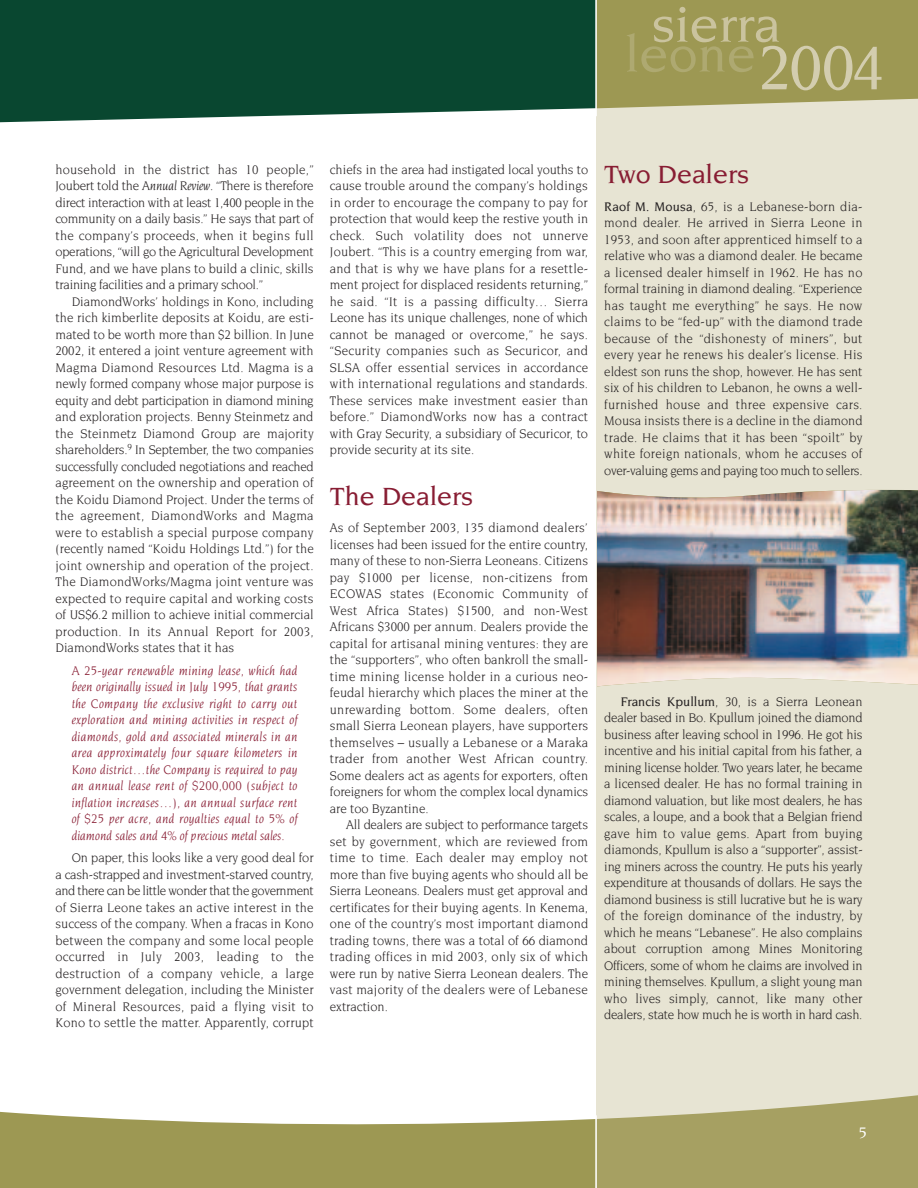
<style>
.page{position:relative;width:918px;height:1188px;background:#fff}
.page>*{position:absolute;margin:0;border:0;box-sizing:border-box;transform-origin:0 0}
.t1{font:500 52.5px "Novarese";color:#aea971}
.t2{font:500 52.5px "Novarese";color:#cac39e}
.t3{font:500 27px "Novarese";color:#881d33}
.t4{font:500 16.5px "Novarese";color:#fff}
.t5{font:13.5px/16.5px "Novarese";color:#231f20;text-align:justify;scale:.95 1}
.t6{font:italic 13.5px/16.5px "Novarese";color:#881d33;text-align:justify;scale:.95 1}
.s1{font-size:67.05px;color:#d3cdaf}
.s2{font-style:italic}
.s3{font-weight:500}
</style>
<div class="page">
<div style="left:597px;top:99px;width:321px;height:1034px;background:#e7e4d3"></div>
<svg style="left:596px;top:1094px;width:322px;height:94px"></svg>
<div style="left:597px;top:0;width:321px;height:108px;background:#9d9853"></div>
<div style="left:0;top:0;width:595px;height:122px;background:#094730"></div>
<svg style="left:0;top:1111px;width:595px;height:77px;background:#a9a569"></svg>
<img style="left:597px;top:489px;width:321px;height:197px">
<hr style="left:595px;top:1115px;width:2px;height:73px;background:#fff">
<h1 class="t2" style="left:652px;top:3px;width:130px">sierra</h1>
<h1 class="t1" style="left:625px;top:33px;width:261px">leone<span class="s1">2004</span></h1>
<p class="t5" style="left:56px;top:162px;width:273px">household in the district has 10 people,” Joubert told the <span class="s2">Annual Review</span>. “There is therefore direct interaction with at least 1,400 people in the community on a daily basis.” He says that part of the company’s proceeds, when it begins full operations, “will go the Agricultural Development Fund, and we have plans to build a clinic, skills training facilities and a primary school.”</p>
<p class="t5" style="left:55px;top:294px;width:273px;text-indent:16px">DiamondWorks’ holdings in Kono, including the rich kimberlite deposits at Koidu, are esti&shy;mated to be worth more than $2 billion. In June 2002, it entered a joint venture agreement with Magma Diamond Resources Ltd. Magma is a newly formed company whose major purpose is equity and debt participation in diamond mining and exploration projects. Benny Steinmetz and the Steinmetz Diamond Group are majority shareholders.<sup>9</sup> In September, the two companies successfully concluded negotiations and reached agreement on the ownership and operation of the Koidu Diamond Project. Under the terms of the agreement, DiamondWorks and Magma were to establish a special purpose company (recently named “Koidu Holdings Ltd.”) for the joint ownership and operation of the project.<br>The DiamondWorks/Magma joint venture was expected to require capital and working costs of US$6.2 million to achieve initial commercial production. In its Annual Report for 2003, DiamondWorks states that it has</p>
<p class="t6" style="left:72px;top:663px;width:239px">A 25-year renewable mining lease, which had been originally issued in July 1995, that grants the Company the exclusive right to carry out exploration and mining activities in respect of diamonds, gold and associated minerals in an area approximately four square kilometers in Kono district…the Company is required to pay an annual lease rent of $200,000 (subject to inflation increases…), an annual surface rent of $25 per acre, and royalties equal to 5% of diamond sales and 4% of precious metal sales.</p>
<p class="t5" style="left:55px;top:850px;width:273px;text-indent:16px">On paper, this looks like a very good deal for a cash-strapped and investment-starved country, and there can be little wonder that the government of Sierra Leone takes an active interest in the success of the company. When a fracas in Kono between the company and some local people occurred in July 2003, leading to the destruction of a company vehicle, a large government delegation, including the Minister of Mineral Resources, paid a flying visit to Kono to settle the matter. Apparently, corrupt</p>
<p class="t5" style="left:330px;top:162px;width:273px">chiefs in the area had instigated local youths to cause trouble around the company’s holdings in order to encourage the company to pay for protection that would keep the restive youth in check. Such volatility does not unnerve Joubert. “This is a country emerging from war, and that is why we have plans for a resettle&shy;ment project for displaced residents returning,” he said. “It is a passing difficulty… Sierra Leone has its unique challenges, none of which cannot be managed or overcome,” he says. “Security companies such as Securicor, and SLSA offer essential services in accordance with international regulations and standards.<br>These services make investment easier than before.” DiamondWorks now has a contract with Gray Security, a subsidiary of Securicor, to provide security at its site.</p>
<h2 class="t3" style="left:330px;top:485px;width:145px">The Dealers</h2>
<p class="t5" style="left:330px;top:520px;width:274px">As of September 2003, 135 diamond dealers’ licenses had been issued for the entire country, many of these to non-Sierra Leoneans. Citizens pay $1000 per license, non-citizens from ECOWAS states (Economic Community of West Africa States) $1500, and non-West Africans $3000 per annum. Dealers provide the capital for artisanal mining ventures: they are the “supporters”, who often bankroll the small&shy;time mining license holder in a curious neo&shy;feudal hierarchy which places the miner at the unrewarding bottom. Some dealers, often small Sierra Leonean players, have supporters themselves – usually a Lebanese or a Maraka trader from another West African country.<br>Some dealers act as agents for exporters, often foreigners for whom the complex local dynamics are too Byzantine.</p>
<p class="t5" style="left:330px;top:817px;width:273px;text-indent:16px">All dealers are subject to performance targets set by government, which are reviewed from time to time. Each dealer may employ not more than five buying agents who should all be Sierra Leoneans. Dealers must get approval and certificates for their buying agents. In Kenema, one of the country’s most important diamond trading towns, there was a total of 66 diamond trading offices in mid 2003, only six of which were run by native Sierra Leonean dealers. The vast majority of the dealers were of Lebanese extraction.</p>
<h2 class="t3" style="left:604px;top:163px;width:146px">Two Dealers</h2>
<p class="t5" style="left:604px;top:199px;width:273px"><span class="s3">Raof M. Mousa</span>, 65, is a Lebanese-born dia&shy;mond dealer. He arrived in Sierra Leone in 1953, and soon after apprenticed himself to a relative who was a diamond dealer. He became a licensed dealer himself in 1962. He has no formal training in diamond dealing. “Experience has taught me everything” he says. He now claims to be “fed-up” with the diamond trade because of the “dishonesty of miners”, but every year he renews his dealer’s license. His eldest son runs the shop, however. He has sent six of his children to Lebanon, he owns a well&shy;furnished house and three expensive cars.<br>Mousa insists there is a decline in the diamond trade. He claims that it has been “spoilt” by white foreign nationals, whom he accuses of over-valuing gems and paying too much to sellers.</p>
<p class="t5" style="left:604px;top:694px;width:274px;text-indent:16px"><span class="s3">Francis Kpullum</span>, 30, is a Sierra Leonean dealer based in Bo. Kpullum joined the diamond business after leaving school in 1996. He got his incentive and his initial capital from his father, a mining license holder. Two years later, he became a licensed dealer. He has no formal training in diamond valuation, but like most dealers, he has scales, a loupe, and a book that a Belgian friend gave him to value gems. Apart from buying diamonds, Kpullum is also a “supporter”, assist&shy;ing miners across the country. He puts his yearly expenditure at thousands of dollars. He says the diamond business is still lucrative but he is wary of the foreign dominance of the industry, by which he means “Lebanese”. He also complains about corruption among Mines Monitoring Officers, some of whom he claims are involved in mining themselves. Kpullum, a slight young man who lives simply, cannot, like many other dealers, state how much he is worth in hard cash.</p>
<p class="t4" style="left:859px;top:1126px;width:10px">5</p>
</div>
